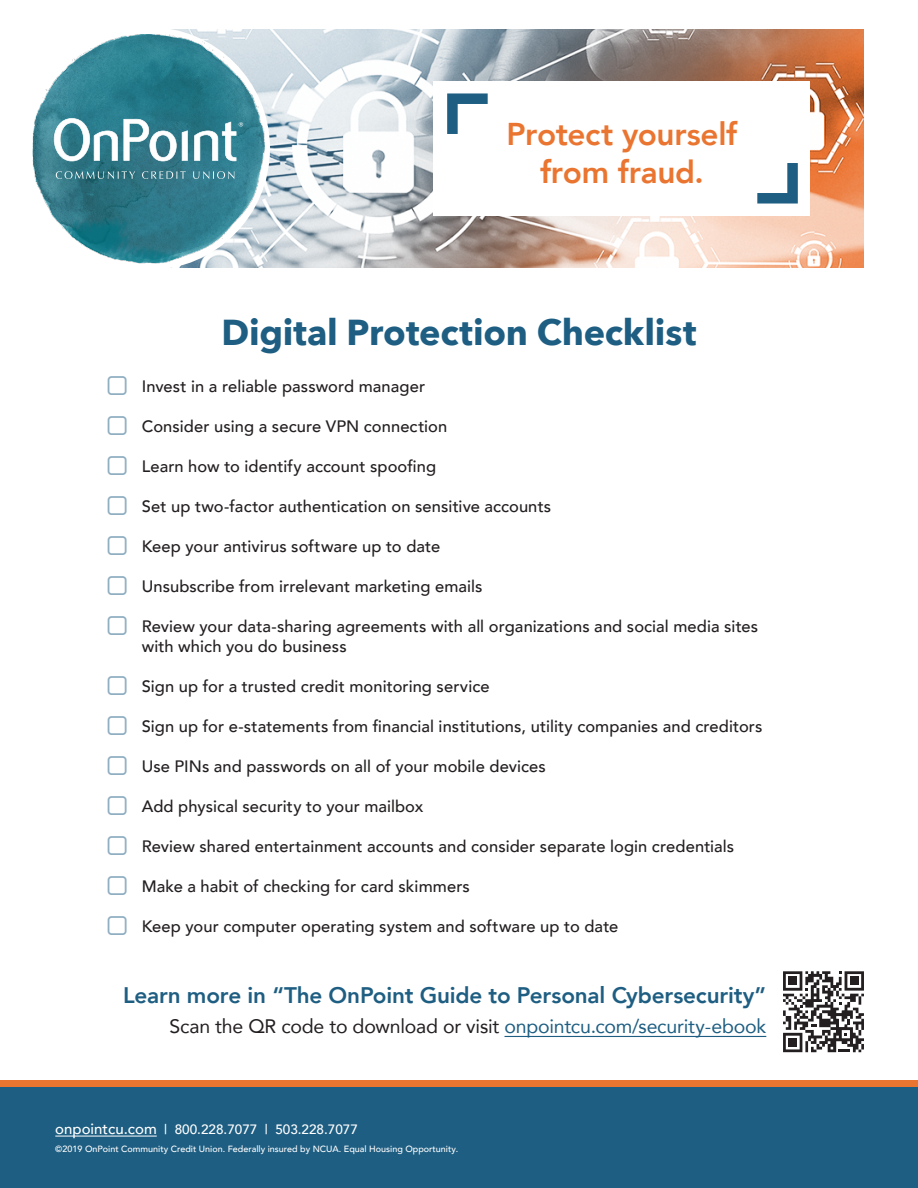
<style>
.page{position:relative;width:918px;height:1188px;background:#fff}
.page>*{position:absolute;margin:0;border:0;box-sizing:border-box;transform-origin:0 0}
.t1{font:700 36px "Avenir Next";letter-spacing:-.005em;color:#1e5e82}
.t2{font:800 31.5px/37.8px "Avenir";letter-spacing:-.01em;color:#ea7530;text-align:center}
.t3{font:800 22.5px "Avenir";letter-spacing:-.01em;color:#1e5e82}
.t4{font:19.5px "Avenir";letter-spacing:-.01em;color:#231f20}
.t5{font:500 16.5px/19.8px "Avenir";letter-spacing:.005em;color:#231f20}
.t6{font:500 13.5px "Avenir";color:#fff}
.t7{font:500 9px "Avenir";color:#fff}
.s1{color:#1e5e82}
.s2{font-size:15px}
</style>
<div class="page">
<div style="left:0;top:1087px;width:918px;height:101px;background:#1e5e82"></div>
<div style="left:0;top:1080px;width:918px;height:7px;background:#ea7530"></div>
<hr style="left:55px;top:1136px;width:102px;height:1px;background:#fff">
<img style="left:173px;top:29px;width:691px;height:239px">
<div style="left:27px;top:27px;width:243px;height:243px;background:#fff;border-radius:50%"></div>
<img style="left:33px;top:34px;width:232px;height:229px">
<svg style="left:54px;top:118px;width:134px;height:43px"></svg>
<svg style="left:56px;top:171px;width:79px;height:8px"></svg>
<svg style="left:142px;top:171px;width:44px;height:8px"></svg>
<svg style="left:193px;top:171px;width:41px;height:8px"></svg>
<svg style="left:194px;top:122px;width:49px;height:39px"></svg>
<div style="left:433px;top:81px;width:377px;height:135px;background:#fff"></div>
<svg style="left:447px;top:93px;width:41px;height:41px"></svg>
<svg style="left:757px;top:163px;width:41px;height:41px"></svg>
<svg style="left:783px;top:971px;width:81px;height:81px"></svg>
<div style="left:789px;top:977px;width:8px;height:8px;background:#231f20"></div>
<div style="left:850px;top:977px;width:8px;height:8px;background:#231f20"></div>
<div style="left:789px;top:1038px;width:8px;height:9px;background:#231f20"></div>
<hr style="left:505px;top:1036px;width:261px;height:1px;background:#1e5e82">
<h2 class="t2" style="left:507px;top:116px;width:232px">Protect yourself from fraud.</h2>
<h1 class="t1" style="left:222px;top:301px;width:476px">Digital Protection Checklist</h1>
<p class="t5" style="left:142px;top:375px;width:285px">Invest in a reliable password manager</p>
<p class="t5" style="left:142px;top:415px;width:307px">Consider using a secure VPN connection</p>
<p class="t5" style="left:142px;top:455px;width:296px">Learn how to identify account spoofing</p>
<p class="t5" style="left:142px;top:495px;width:411px">Set up two-factor authentication on sensitive accounts</p>
<p class="t5" style="left:142px;top:535px;width:300px">Keep your antivirus software up to date</p>
<p class="t5" style="left:142px;top:576px;width:342px">Unsubscribe from irrelevant marketing emails</p>
<p class="t5" style="left:142px;top:616px;width:618px">Review your data-sharing agreements with all organizations and social media sites with which you do business</p>
<p class="t5" style="left:142px;top:675px;width:349px">Sign up for a trusted credit monitoring service</p>
<p class="t5" style="left:142px;top:715px;width:622px">Sign up for e-statements from financial institutions, utility companies and creditors</p>
<p class="t5" style="left:142px;top:756px;width:405px">Use PINs and passwords on all of your mobile devices</p>
<p class="t5" style="left:142px;top:796px;width:283px">Add physical security to your mailbox</p>
<p class="t5" style="left:142px;top:836px;width:594px">Review shared entertainment accounts and consider separate login credentials</p>
<p class="t5" style="left:142px;top:876px;width:330px">Make a habit of checking for card skimmers</p>
<p class="t5" style="left:142px;top:916px;width:478px">Keep your computer operating system and software up to date</p>
<h3 class="t3" style="left:123px;top:978px;width:645px">Learn more in “The OnPoint Guide to Personal Cybersecurity”</h3>
<p class="t4" style="left:169px;top:1011px;width:598px">Scan the QR code to download or visit <span class="s1">onpointcu.com/security-ebook</span></p>
<p class="t6" style="left:55px;top:1117px;width:304px"><span class="s2">onpointcu.com</span> | 800.228.7077 | 503.228.7077</p>
<p class="t7" style="left:55px;top:1141px;width:405px">©2019 OnPoint Community Credit Union. Federally insured by NCUA. Equal Housing Opportunity.</p>
</div>
